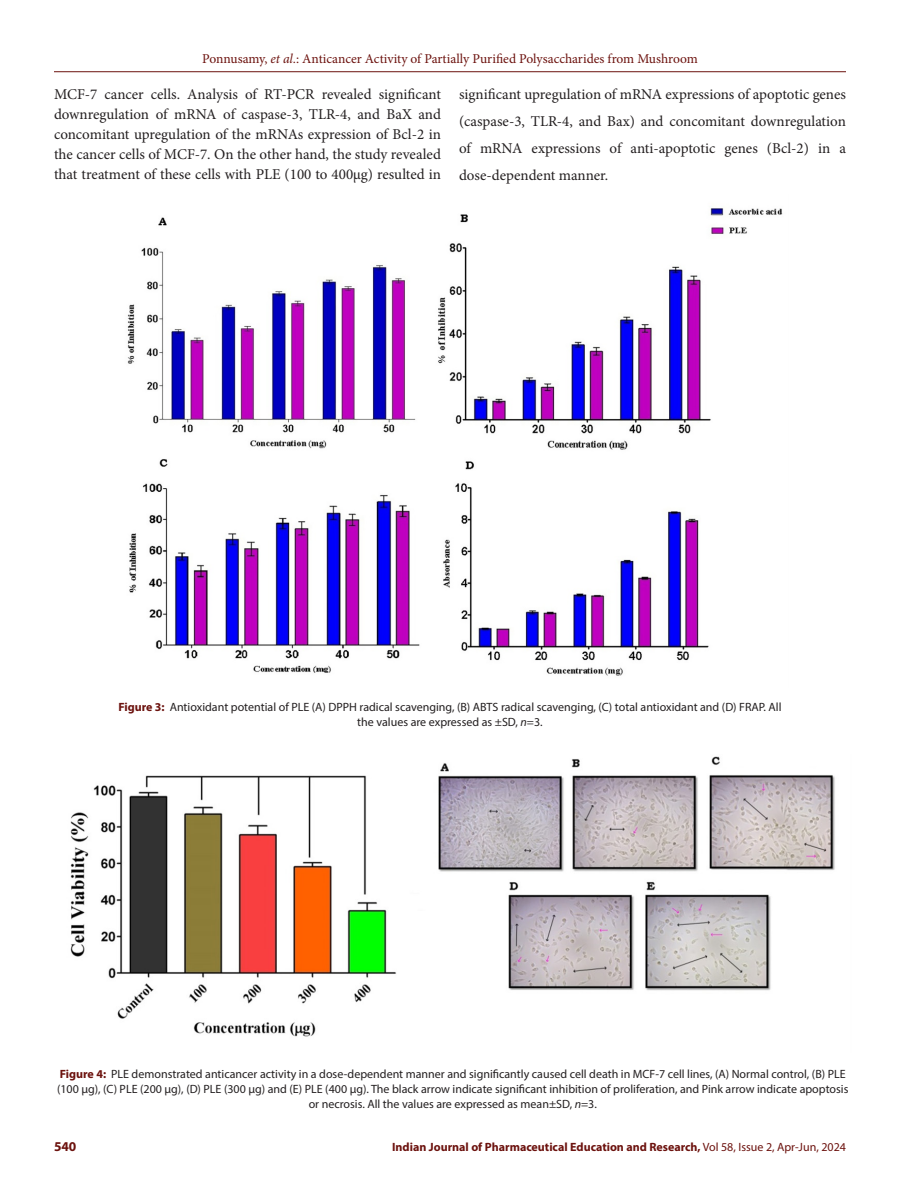
<style>
.page{position:relative;width:918px;height:1188px;background:#fff}
.page>*{position:absolute;margin:0;border:0;box-sizing:border-box;transform-origin:0 0}
.Body_text__FO{font:15px/20.1px "Minion Pro";color:#231f20;text-align:justify}
.t1{font:13.5px "Minion Pro";color:#6c120e}
.t2{font:700 13.5px "Myriad Pro";color:#6c120e}
.FIG_Caption{font:12px/15px "Myriad Pro";color:#231f20;text-align:center}
.t3{font:700 12px "Myriad Pro";color:#6c120e}
.s1{font-style:italic}
.s2{font-weight:700;color:#6c120e}
.s3{font-weight:400}
</style>
<div class="page">
<hr style="left:54px;top:71px;width:792px;height:1px;background:#6c120e">
<img style="left:127px;top:208px;width:656px;height:468px">
<img style="left:70px;top:756px;width:765px;height:281px">
<p class="t1" style="left:202px;top:50px;width:497px">Ponnusamy, <span class="s1">et al.</span>: Anticancer Activity of Partially Purified Polysaccharides from Mushroom</p>
<p class="Body_text__FO" style="left:54px;top:84px;width:389px">MCF-7 cancer cells. Analysis of RT-PCR revealed significant downregulation of mRNA of caspase-3, TLR-4, and BaX and concomitant upregulation of the mRNAs expression of Bcl-2 in the cancer cells of MCF-7. On the other hand, the study revealed that treatment of these cells with PLE (100 to 400μg) resulted in</p>
<p class="Body_text__FO" style="left:459px;top:81px;width:389px;line-height:26.8px">significant upregulation of mRNA expressions of apoptotic genes (caspase-3, TLR-4, and Bax) and concomitant downregulation of mRNA expressions of anti-apoptotic genes (Bcl-2) in a dose-dependent manner.</p>
<p class="FIG_Caption" style="left:118px;top:699px;width:665px"><span class="s2">Figure 3:</span> Antioxidant potential of PLE (A) DPPH radical scavenging, (B) ABTS radical scavenging, (C) total antioxidant and (D) FRAP. All the values are expressed as ±SD, <span class="s1">n</span>=3.</p>
<p class="FIG_Caption" style="left:57px;top:1066px;width:793px"><span class="s2">Figure 4:</span> PLE demonstrated anticancer activity in a dose-dependent manner and significantly caused cell death in MCF-7 cell lines, (A) Normal control, (B) PLE (100 µg), (C) PLE (200 µg), (D) PLE (300 µg) and (E) PLE (400 µg). The black arrow indicate significant inhibition of proliferation, and Pink arrow indicate apoptosis or necrosis. All the values are expressed as mean±SD, <span class="s1">n</span>=3.</p>
<p class="t2" style="left:54px;top:1137px;width:24px">540</p>
<p class="t3" style="left:392px;top:1139px;width:455px">Indian Journal of Pharmaceutical Education and Research, <span class="s3">Vol 58, Issue 2, Apr-Jun, 2024</span></p>
</div>
